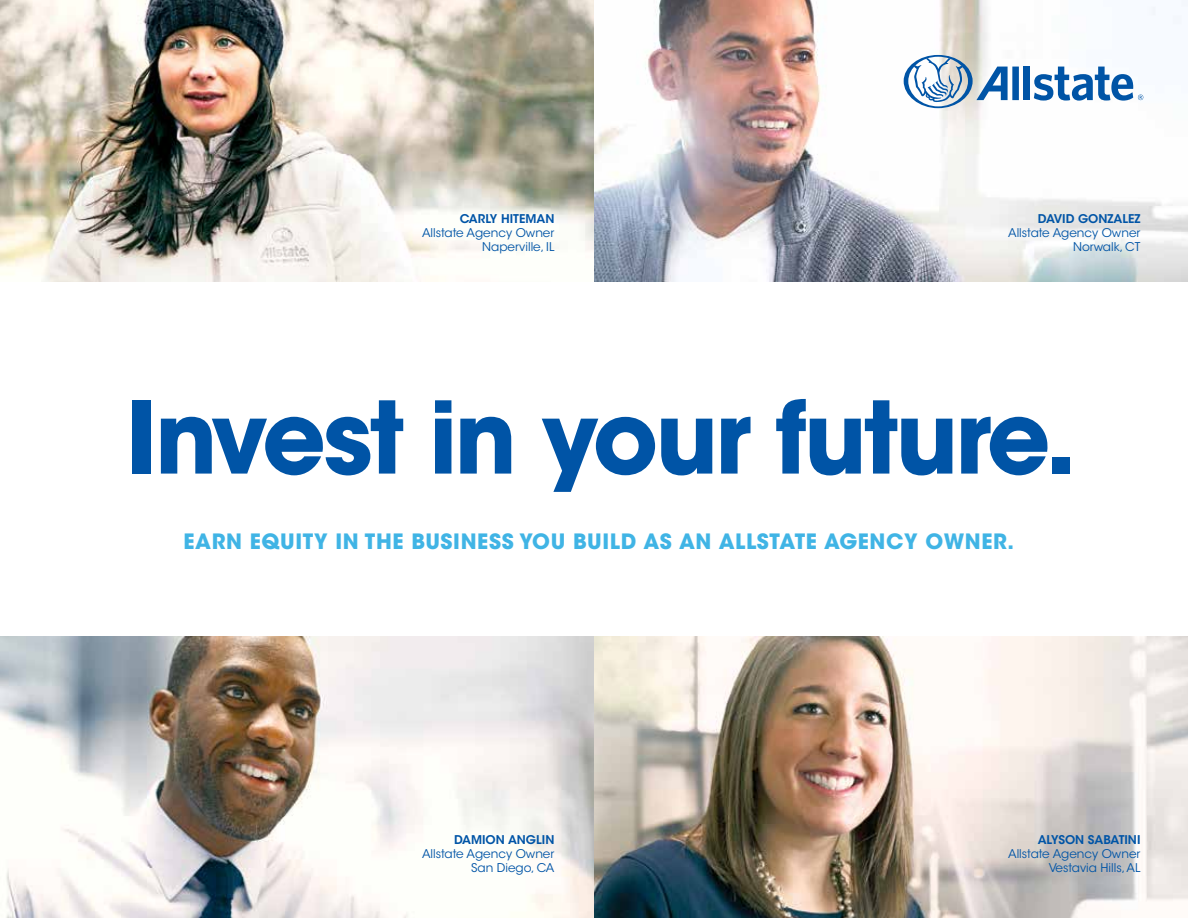
<style>
.page{position:relative;width:1188px;height:918px;background:#fff}
.page>*{position:absolute;margin:0;border:0;box-sizing:border-box;transform-origin:0 0}
.t1{font:700 99px "ITC Avant Garde Std";letter-spacing:-.03em;color:#0054a6}
.t2{font:700 21px "ITC Avant Garde Std";letter-spacing:.03em;color:#40b4e5}
.t3{font:12px/14.4px "ITC Avant Garde Std";color:#0054a6;text-align:right}
.t4{font:600 12px "ITC Avant Garde Std";color:#0054a6}
</style>
<div class="page">
<img style="left:0;top:0;width:594px;height:282px">
<img style="left:594px;top:0;width:594px;height:282px">
<div style="left:1012px;top:67px;width:7px;height:33px;background:#0054a6"></div>
<div style="left:1024px;top:67px;width:6px;height:33px;background:#0054a6"></div>
<svg style="left:1034px;top:67px;width:109px;height:34px"></svg>
<svg style="left:904px;top:55px;width:104px;height:53px"></svg>
<img style="left:594px;top:636px;width:594px;height:282px">
<img style="left:0;top:636px;width:594px;height:282px">
<p class="t4" style="left:460px;top:211px;width:96px">CARLY HITEMAN</p>
<p class="t3" style="left:422px;top:226px;width:134px">Allstate Agency Owner<br>Naperville, IL</p>
<p class="t4" style="left:1038px;top:211px;width:104px">DAVID GONZALEZ</p>
<p class="t3" style="left:1008px;top:226px;width:134px">Allstate Agency Owner<br>Norwalk, CT</p>
<h1 class="t1" style="left:126px;top:373px;width:952px">Invest in your future.</h1>
<h2 class="t2" style="left:183px;top:527px;width:832px">EARN EQUITY IN THE BUSINESS YOU BUILD AS AN ALLSTATE AGENCY OWNER.</h2>
<p class="t4" style="left:454px;top:832px;width:102px">DAMION ANGLIN</p>
<p class="t3" style="left:422px;top:847px;width:134px">Allstate Agency Owner<br>San Diego, CA</p>
<p class="t4" style="left:1038px;top:832px;width:104px">ALYSON SABATINI</p>
<p class="t3" style="left:1008px;top:847px;width:134px">Allstate Agency Owner<br>Vestavia Hills, AL</p>
</div>
